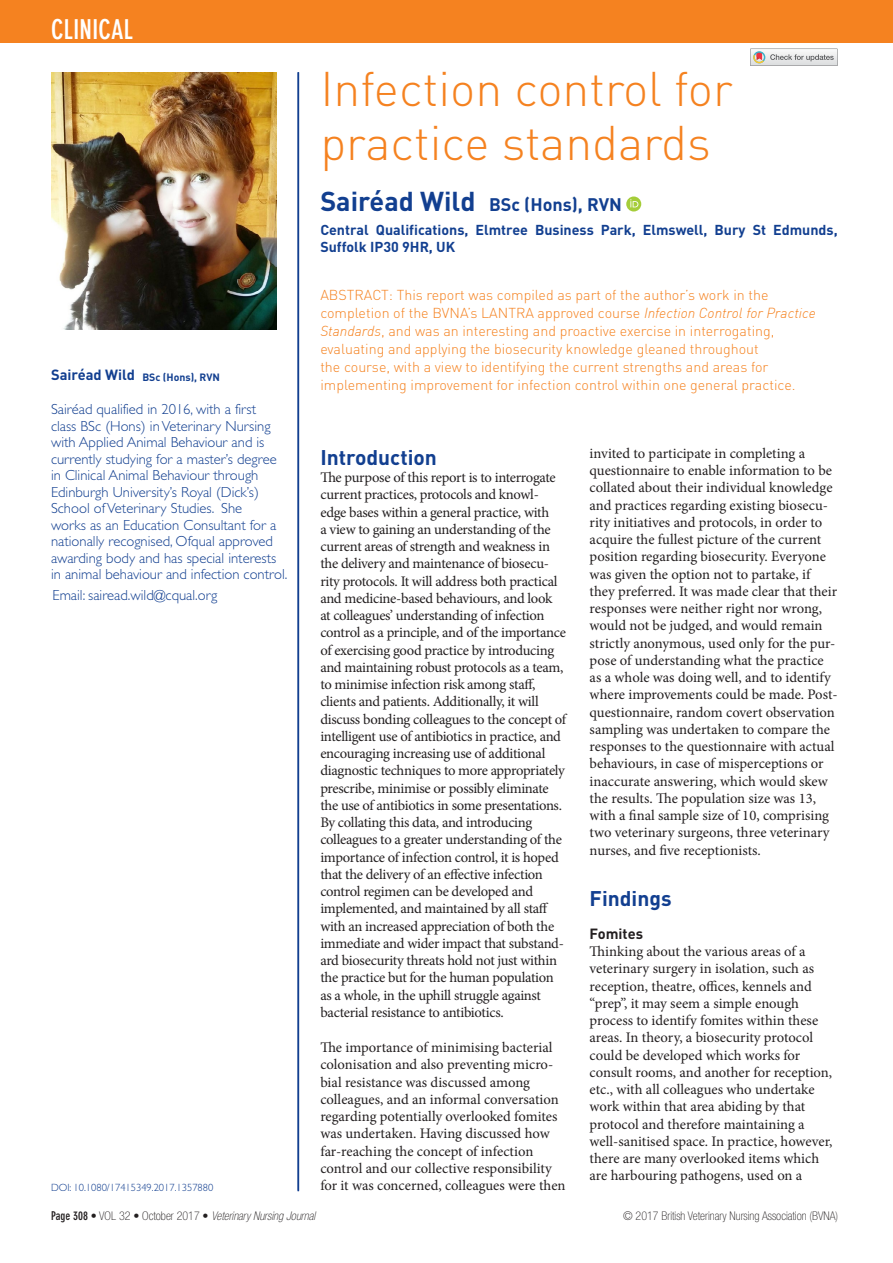
<style>
.page{position:relative;width:893px;height:1263px;background:#fff}
.page>*{position:absolute;margin:0;border:0;box-sizing:border-box;transform-origin:0 0}
.t1{font:300 48px/54px "DIN";color:#f58220}
.t2{font:700 condensed 27px "DIN Neuzeit Grotesk Std";color:#fff}
.t3{font:700 21px "DIN";color:#123f90}
.t4{font:700 18px "DIN";color:#123f90}
.t5{font:14.7px/17.2px "Minion Pro";letter-spacing:-.01em;color:#231f20}
.t6{font:300 14.7px/16.5px "Gill Sans";color:#123f90}
.t7{font:700 14.7px "DIN";color:#231f20}
.t8{font:300 14.25px/18px "DIN";color:#f58220}
.t9{font:700 14.25px/17.2px "DIN";color:#123f90}
.t10{font:italic 100 condensed 12px "Helvetica Neue LT Std";color:#231f20}
.t11{font:100 condensed 12px "Helvetica Neue LT Std";color:#231f20}
.t12{font:300 10.5px "Gill Sans Std";color:#123f90}
.t13{font:700 10.5px "DIN";color:#123f90}
.s1{font-size:14.7px}
.s2{font-size:27px}
.s3{font-style:italic}
.s4{font-family:"DIN Neuzeit Grotesk Std";font-weight:700;font-style:normal}
.s5{font-style:normal}
</style>
<div class="page">
<div style="left:0;top:0;width:893px;height:43px;background:#f58220"></div>
<hr style="left:298px;top:72px;width:1px;height:1119px;background:#123f90">
<svg style="left:626px;top:196px;width:15px;height:15px"></svg>
<svg style="left:630px;top:199px;width:8px;height:8px"></svg>
<svg style="left:750px;top:49px;width:88px;height:17px"></svg>
<img style="left:51px;top:72px;width:225px;height:257px">
<h2 class="t2" style="left:51px;top:13px;width:83px">CLINICAL</h2>
<p class="t13" style="left:51px;top:370px;width:170px"><span class="s1">Sairéad Wild</span> BSc (Hons), RVN</p>
<p class="t6" style="left:51px;top:401px;width:238px">Sairéad qualified in 2016, with a first<br>class BSc (Hons) in Veterinary Nursing with Applied Animal Behaviour and is currently studying for a master’s degree in Clinical Animal Behaviour through Edinburgh University’s Royal (Dick’s)<br>School of Veterinary Studies. She<br>works as an Education Consultant for a nationally recognised, Ofqual approved awarding body and has special interests in animal behaviour and infection control.</p>
<p class="t6" style="left:53px;top:587px;width:166px">Email: sairead.wild@cqual.org</p>
<p class="t12" style="left:51px;top:1181px;width:164px">DOI: 10.1080/17415349.2017.1357880</p>
<h1 class="t1" style="left:320px;top:62px;width:414px">Infection control for practice standards</h1>
<p class="t4" style="left:320px;top:193px;width:303px"><span class="s2">Sairéad Wild</span> BSc (Hons), RVN</p>
<p class="t9" style="left:320px;top:220px;width:519px">Central Qualifications, Elmtree Business Park, Elmswell, Bury St Edmunds,<br>Suffolk IP30 9HR, UK</p>
<p class="t8" style="left:320px;top:286px;width:497px">ABSTRACT: This report was compiled as part of the author’s work in the completion of the BVNA’s LANTRA approved course <span class="s3">Infection Control for Practice Standards</span>, and was an interesting and proactive exercise in interrogating, evaluating and applying the biosecurity knowledge gleaned throughout<br>the course, with a view to identifying the current strengths and areas for implementing improvement for infection control within one general practice.</p>
<h3 class="t3" style="left:320px;top:444px;width:118px">Introduction</h3>
<p class="t5" style="left:320px;top:469px;width:247px">The purpose of this report is to interrogate current practices, protocols and knowl&shy;edge bases within a general practice, with<br>a view to gaining an understanding of the current areas of strength and weakness in the delivery and maintenance of biosecu&shy;rity protocols. It will address both practical and medicine-based behaviours, and look at colleagues’ understanding of infection control as a principle, and of the importance of exercising good practice by introducing and maintaining robust protocols as a team, to minimise infection risk among staff, clients and patients. Additionally, it will discuss bonding colleagues to the concept of intelligent use of antibiotics in practice, and encouraging increasing use of additional diagnostic techniques to more appropriately prescribe, minimise or possibly eliminate the use of antibiotics in some presentations.<br>By collating this data, and introducing colleagues to a greater understanding of the importance of infection control, it is hoped that the delivery of an effective infection control regimen can be developed and implemented, and maintained by all staff with an increased appreciation of both the immediate and wider impact that substand&shy;ard biosecurity threats hold not just within the practice but for the human population as a whole, in the uphill struggle against bacterial resistance to antibiotics.</p>
<p class="t5" style="left:320px;top:1039px;width:247px">The importance of minimising bacterial colonisation and also preventing micro&shy;bial resistance was discussed among colleagues, and an informal conversation regarding potentially overlooked fomites was undertaken. Having discussed how far-reaching the concept of infection control and our collective responsibility for it was concerned, colleagues were then</p>
<p class="t5" style="left:590px;top:445px;width:250px">invited to participate in completing a questionnaire to enable information to be collated about their individual knowledge and practices regarding existing biosecu&shy;rity initiatives and protocols, in order to acquire the fullest picture of the current position regarding biosecurity. Everyone was given the option not to partake, if they preferred. It was made clear that their responses were neither right nor wrong, would not be judged, and would remain strictly anonymous, used only for the pur&shy;pose of understanding what the practice as a whole was doing well, and to identify where improvements could be made. Post&shy;questionnaire, random covert observation sampling was undertaken to compare the responses to the questionnaire with actual behaviours, in case of misperceptions or inaccurate answering, which would skew the results. The population size was 13, with a final sample size of 10, comprising two veterinary surgeons, three veterinary nurses, and five receptionists.</p>
<h3 class="t3" style="left:590px;top:885px;width:83px">Findings</h3>
<p class="t7" style="left:590px;top:924px;width:55px">Fomites</p>
<p class="t5" style="left:590px;top:943px;width:244px">Thinking about the various areas of a veterinary surgery in isolation, such as reception, theatre, offices, kennels and “prep”, it may seem a simple enough process to identify fomites within these areas. In theory, a biosecurity protocol could be developed which works for consult rooms, and another for reception, etc., with all colleagues who undertake work within that area abiding by that protocol and therefore maintaining a well-sanitised space. In practice, however, there are many overlooked items which are harbouring pathogens, used on a</p>
<p class="t10" style="left:51px;top:1209px;width:266px"><span class="s4">Page 308</span> <span class="s5">• VOL 32 • October 2017 •</span> Veterinary Nursing Journal</p>
<p class="t11" style="left:623px;top:1209px;width:217px">© 2017 British Veterinary Nursing Association (BVNA)</p>
</div>
